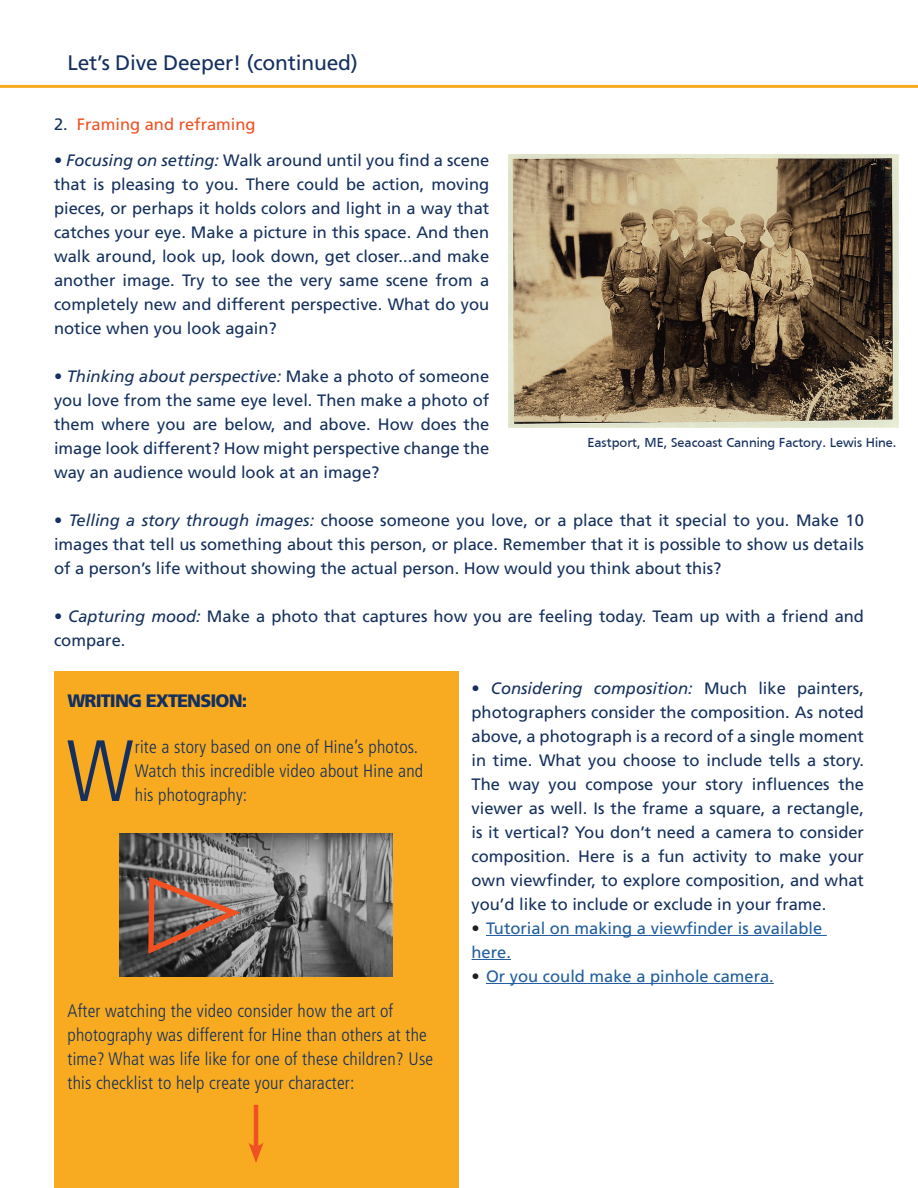
<style>
.page{position:relative;width:918px;height:1188px;background:#fff}
.page>*{position:absolute;margin:0;border:0;box-sizing:border-box;transform-origin:0 0}
.t1{font:300 condensed 86.7px "Frutiger";color:#15305e}
.t2{font:21px "Frutiger";letter-spacing:-.01em;color:#15305e}
.t3{font:300 condensed 18px/24px "Frutiger";letter-spacing:.01em;color:#15305e}
.t4{font:900 18px "Frutiger";letter-spacing:-.05em;color:#15305e}
.t5{font:16.5px/24px "Frutiger";color:#15305e;text-align:justify}
.t6{font:16.5px/24px "Frutiger";color:#215e9f}
.t7{font:16.5px "Frutiger";color:#f05123}
.t8{font:13.5px "Frutiger";color:#142f5d}
.s1{color:#15305e}
.s2{font-style:italic}
.s3{color:#231f20}
</style>
<div class="page">
<hr style="left:486px;top:935px;width:341px;height:1px;background:#215e9f">
<hr style="left:472px;top:959px;width:39px;height:1px;background:#215e9f">
<hr style="left:486px;top:983px;width:288px;height:1px;background:#215e9f">
<hr style="left:0;top:85px;width:918px;height:3px;background:#f8ab20">
<div style="left:54px;top:672px;width:404px;height:516px;background:#f8ab20"></div>
<img style="left:120px;top:834px;width:272px;height:142px">
<svg style="left:145px;top:873px;width:96px;height:85px;background:#80655e"></svg>
<hr style="left:254px;top:1105px;width:4px;height:46px;background:#f05123">
<svg style="left:248px;top:1142px;width:16px;height:21px"></svg>
<img style="left:508px;top:155px;width:391px;height:272px">
<p class="t2" style="left:68px;top:51px;width:292px">Let’s Dive Deeper! (continued)</p>
<p class="t7" style="left:54px;top:114px;width:203px"><span class="s1">2.</span> Framing and reframing</p>
<p class="t5" style="left:54px;top:148px;width:437px">• <span class="s2">Focusing on setting:</span> Walk around until you find a scene that is pleasing to you. There could be action, moving pieces, or perhaps it holds colors and light in a way that catches your eye. Make a picture in this space. And then walk around, look up, look down, get closer...and make another image. Try to see the very same scene from a completely new and different perspective. What do you notice when you look again?</p>
<p class="t5" style="left:54px;top:364px;width:437px">• <span class="s2">Thinking about perspective:</span> Make a photo of someone you love from the same eye level. Then make a photo of them where you are below, and above. How does the image look different? How might perspective change the way an audience would look at an image?</p>
<p class="t5" style="left:54px;top:508px;width:812px">• <span class="s2">Telling a story through images:</span> choose someone you love, or a place that it special to you. Make 10 images that tell us something about this person, or place. Remember that it is possible to show us details of a person’s life without showing the actual person. How would you think about this?</p>
<p class="t5" style="left:54px;top:604px;width:812px">• <span class="s2">Capturing mood:</span> Make a photo that captures how you are feeling today. Team up with a friend and compare.</p>
<p class="t5" style="left:472px;top:676px;width:394px">• <span class="s2">Considering composition:</span> Much like painters, photographers consider the composition. As noted above, a photograph is a record of a single moment in time. What you choose to include tells a story.<br>The way you compose your story influences the viewer as well. Is the frame a square, a rectangle, is it vertical? You don’t need a camera to consider composition. Here is a fun activity to make your own viewfinder, to explore composition, and what you’d like to include or exclude in your frame.</p>
<p class="t6" style="left:472px;top:916px;width:352px"><span class="s3">•</span> Tutorial on making a viewfinder is available here.</p>
<p class="t6" style="left:472px;top:964px;width:304px"><span class="s3">•</span> Or you could make a pinhole camera.</p>
<p class="t8" style="left:587px;top:435px;width:311px">Eastport, ME, Seacoast Canning Factory. Lewis Hine.</p>
<p class="t4" style="left:68px;top:690px;width:181px">WRITING EXTENSION:</p>
<h1 class="t1" style="left:66px;top:722px;width:69px">W</h1>
<p class="t3" style="left:135px;top:735px;width:290px">rite a story based on one of Hine’s photos.<br>Watch this incredible video about Hine and his photography:</p>
<p class="t3" style="left:68px;top:999px;width:367px">After watching the video consider how the art of photography was different for Hine than others at the time? What was life like for one of these children? Use this checklist to help create your character:</p>
</div>
